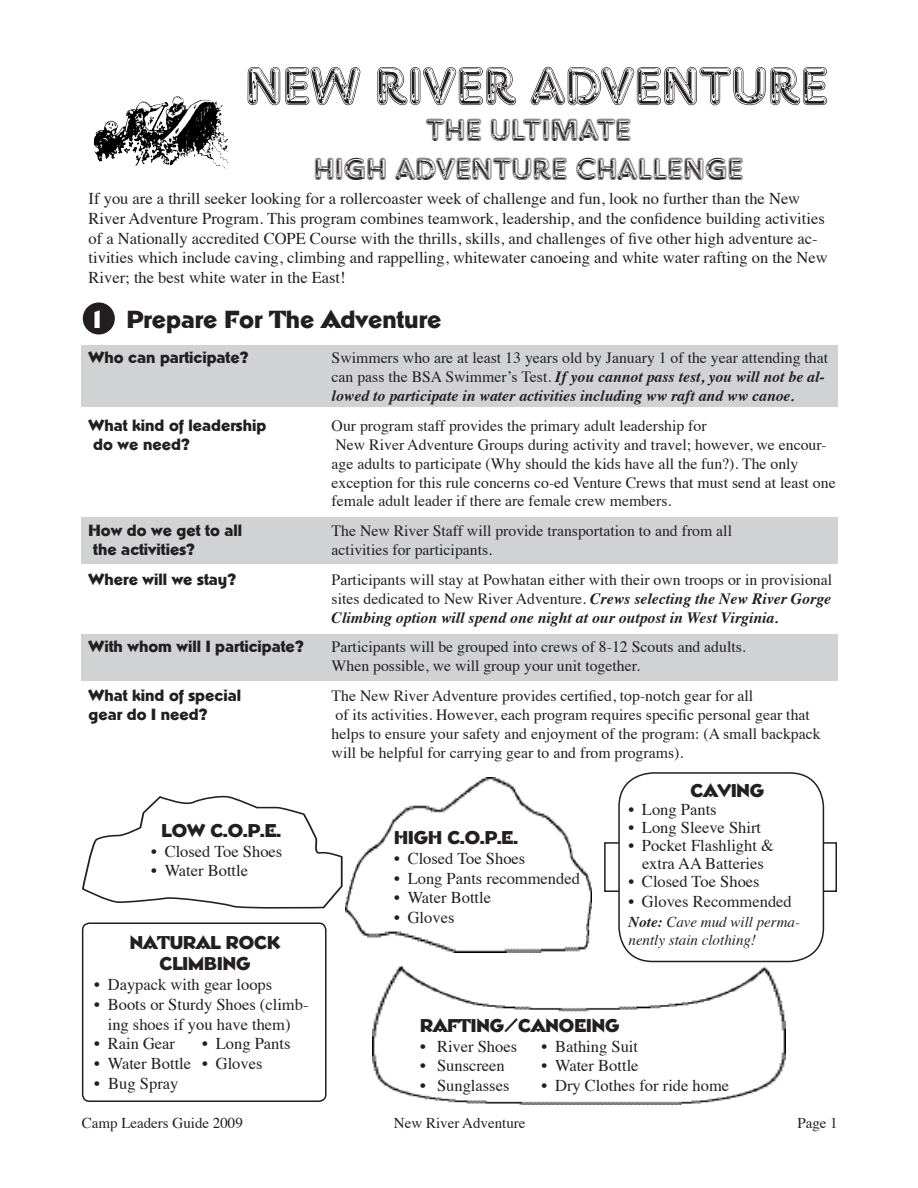
<style>
.page{position:relative;width:918px;height:1188px;background:#fff}
.page>*{position:absolute;margin:0;border:0;box-sizing:border-box;transform-origin:0 0}
.Headline{font:57px "Chromium One D";color:#231f20}
.Subhead_1{font:33px "Chromium One D";color:#231f20}
.Subhead_1-2{font:700 24px "Nonce";color:#231f20}
.Subhead_2{font:700 18px/21.6px "Nonce";color:#231f20}
.Body_text{font:16.5px/19.8px "Times";color:#231f20;text-align:center}
.Body_text-2{font:15.75px/18.9px "Times";color:#231f20}
.Body_text-3{font:italic 700 15.75px/18.9px "Times";color:#231f20}
.Body_text-4{font:700 15.75px "Nonce";color:#231f20}
.Hanging_indent{font:15px "Times";color:#231f20}
.t1{font:italic 15px/18px "Times";color:#231f20}
.s1{color:#fff}
.s2{font-weight:400;font-style:normal}
.s3{font-weight:700;font-style:italic}
.s4{font-weight:700}
</style>
<div class="page">
<img style="left:122px;top:96px;width:54px;height:34px">
<img style="left:346px;top:778px;width:246px;height:174px">
<img style="left:373px;top:966px;width:413px;height:139px">
<div style="left:604px;top:842px;width:233px;height:50px;border:2px solid #231f20"></div>
<svg style="left:82px;top:796px;width:261px;height:113px"></svg>
<div style="left:81px;top:635px;width:756px;height:46px;background:#d1d2d4"></div>
<div style="left:81px;top:517px;width:756px;height:47px;background:#d1d2d4"></div>
<div style="left:82px;top:346px;width:756px;height:61px;background:#d1d2d4"></div>
<div style="left:84px;top:303px;width:30px;height:31px;background:#231f20;border-radius:50%"></div>
<div style="left:83px;top:302px;width:32px;height:32px;border:2px solid #231f20;border-radius:50%"></div>
<div style="left:619px;top:773px;width:204px;height:188px;background:#fff;border-radius:34px"></div>
<div style="left:618px;top:772px;width:206px;height:190px;border:2px solid #231f20;border-radius:34px"></div>
<div style="left:82px;top:922px;width:245px;height:180px;border:2px solid #231f20;border-radius:7px"></div>
<p class="Headline" style="left:245px;top:54px;width:584px">NEW RIVER ADVENTURE</p>
<p class="Subhead_1" style="left:426px;top:111px;width:206px">THE ULTIMATE</p>
<p class="Subhead_1" style="left:314px;top:151px;width:431px">HIGH ADVENTURE CHALLENGE</p>
<p class="Body_text" style="left:89px;top:187px;width:741px;text-align:left">If you are a thrill seeker looking for a rollercoaster week of challenge and fun, look no further than the New River Adventure Program. This program combines teamwork, leadership, and the confidence building activities of a Nationally accredited COPE Course with the thrills, skills, and challenges of five other high adventure ac&shy;tivities which include caving, climbing and rappelling, whitewater canoeing and white water rafting on the New River; the best white water in the East!</p>
<p class="Subhead_1-2" style="left:89px;top:305px;width:354px"><span class="s1">1</span> Prepare For The Adventure</p>
<p class="Body_text-4" style="left:89px;top:348px;width:161px">Who can participate?</p>
<p class="Body_text-3" style="left:332px;top:347px;width:498px"><span class="s2">Swimmers who are at least 13 years old by January 1 of the year attending that can pass the BSA Swimmer’s Test.</span> If you cannot pass test, you will not be al&shy;lowed to participate in water activities including ww raft and ww canoe.</p>
<p class="Body_text-4" style="left:89px;top:415px;width:179px">What kind of leadership</p>
<p class="Body_text-2" style="left:332px;top:415px;width:377px">Our program staff provides the primary adult leadership for</p>
<p class="Body_text-4" style="left:93px;top:434px;width:98px">do we need?</p>
<p class="Body_text-2" style="left:332px;top:434px;width:506px">New River Adventure Groups during activity and travel; however, we encour&shy;age adults to participate (Why should the kids have all the fun?). The only exception for this rule concerns co-ed Venture Crews that must send at least one female adult leader if there are female crew members.</p>
<p class="Body_text-4" style="left:89px;top:521px;width:155px">How do we get to all</p>
<p class="Body_text-2" style="left:332px;top:520px;width:402px">The New River Staff will provide transportation to and from all</p>
<p class="Body_text-4" style="left:93px;top:539px;width:103px">the activities?</p>
<p class="Body_text-2" style="left:332px;top:539px;width:162px">activities for participants.</p>
<p class="Body_text-4" style="left:89px;top:569px;width:149px">Where will we stay?</p>
<p class="Body_text-2" style="left:332px;top:569px;width:502px;text-align:justify">Participants will stay at Powhatan either with their own troops or in provisional sites dedicated to New River Adventure. <span class="s3">Crews selecting the New River Gorge Climbing option will spend one night at our outpost in West Virginia.</span></p>
<p class="Body_text-4" style="left:89px;top:637px;width:217px">With whom will I participate?</p>
<p class="Body_text-2" style="left:332px;top:636px;width:416px">Participants will be grouped into crews of 8-12 Scouts and adults.<br>When possible, we will group your unit together.</p>
<p class="Body_text-4" style="left:89px;top:685px;width:154px">What kind of special</p>
<p class="Body_text-2" style="left:332px;top:685px;width:423px">The New River Adventure provides certified, top-notch gear for all</p>
<p class="Body_text-4" style="left:89px;top:704px;width:120px">gear do I need?</p>
<p class="Body_text-2" style="left:332px;top:704px;width:491px">of its activities. However, each program requires specific personal gear that helps to ensure your safety and enjoyment of the program: (A small backpack will be helpful for carrying gear to and from programs).</p>
<p class="Subhead_2" style="left:162px;top:819px;width:121px">Low C.O.P.E.</p>
<p class="Body_text" style="left:151px;top:840px;width:133px">• Closed Toe Shoes</p>
<p class="Body_text" style="left:151px;top:859px;width:98px">• Water Bottle</p>
<p class="Subhead_2" style="left:130px;top:931px;width:15px">Nat</p>
<p class="Subhead_2" style="left:170px;top:931px;width:27px">ural</p>
<p class="Subhead_2" style="left:160px;top:931px;width:122px;text-indent:66px">Rock<br>Climbing</p>
<p class="Body_text" style="left:94px;top:973px;width:180px">• Daypack with gear loops</p>
<p class="Body_text" style="left:94px;top:993px;width:216px">• Boots or Sturdy Shoes (climb&shy;ing shoes if you have them)</p>
<p class="Body_text" style="left:94px;top:1033px;width:82px">• Rain Gear</p>
<p class="Body_text" style="left:202px;top:1033px;width:90px">• Long Pants</p>
<p class="Body_text" style="left:94px;top:1052px;width:170px">• Water Bottle • Gloves</p>
<p class="Body_text" style="left:94px;top:1072px;width:86px">• Bug Spray</p>
<p class="Subhead_2" style="left:394px;top:826px;width:125px">High C.O.P.E.</p>
<p class="Body_text" style="left:394px;top:847px;width:133px">• Closed Toe Shoes</p>
<p class="Body_text" style="left:394px;top:867px;width:187px">• Long Pants recommended</p>
<p class="Body_text" style="left:394px;top:886px;width:98px">• Water Bottle</p>
<p class="Body_text" style="left:394px;top:906px;width:62px">• Gloves</p>
<p class="Subhead_2" style="left:691px;top:780px;width:75px">Caving</p>
<p class="Body_text" style="left:628px;top:798px;width:90px">• Long Pants</p>
<p class="Body_text" style="left:628px;top:816px;width:134px">• Long Sleeve Shirt</p>
<p class="Body_text" style="left:628px;top:835px;width:147px;line-height:18px">• Pocket Flashlight &amp; extra AA Batteries</p>
<p class="Body_text" style="left:628px;top:870px;width:133px">• Closed Toe Shoes</p>
<p class="Body_text" style="left:628px;top:890px;width:165px">• Gloves Recommended</p>
<p class="t1" style="left:628px;top:912px;width:173px"><span class="s4">Note:</span> Cave mud will perma&shy;nently stain clothing!</p>
<p class="Subhead_2" style="left:420px;top:1014px;width:25px">Rafti</p>
<p class="Subhead_2" style="left:476px;top:1014px;width:145px">ng/Canoeing</p>
<p class="Body_text" style="left:420px;top:1035px;width:99px">• River Shoes</p>
<p class="Body_text" style="left:542px;top:1035px;width:98px">• Bathing Suit</p>
<p class="Body_text" style="left:420px;top:1054px;width:86px">• Sunscreen</p>
<p class="Body_text" style="left:542px;top:1054px;width:98px">• Water Bottle</p>
<p class="Body_text" style="left:420px;top:1074px;width:91px">• Sunglasses</p>
<p class="Body_text" style="left:542px;top:1074px;width:189px">• Dry Clothes for ride home</p>
<p class="Hanging_indent" style="left:82px;top:1109px;width:163px">Camp Leaders Guide 2009</p>
<p class="Hanging_indent" style="left:394px;top:1109px;width:133px">New River Adventure</p>
<p class="Hanging_indent" style="left:797px;top:1109px;width:42px">Page 1</p>
</div>
